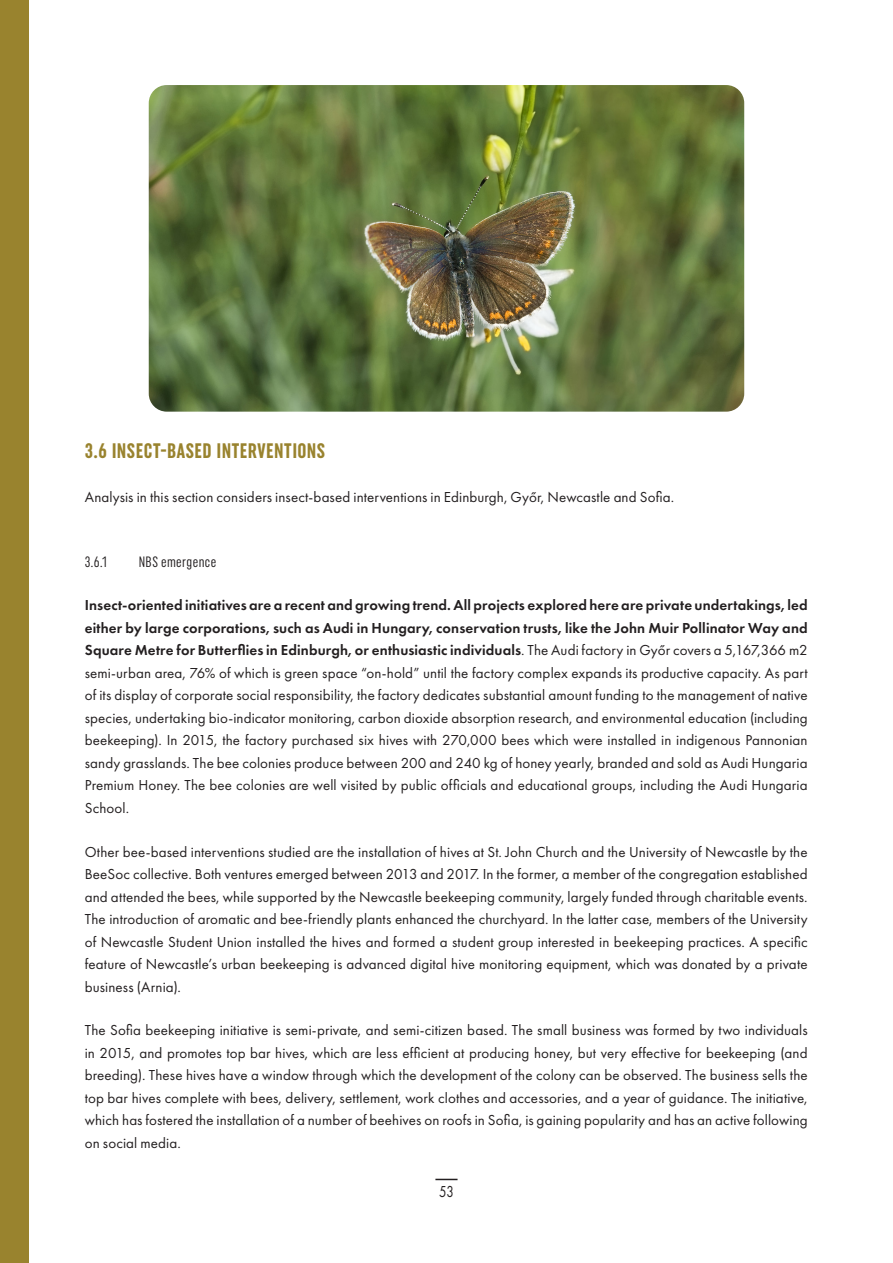
<style>
.page{position:relative;width:893px;height:1263px;background:#fff}
.page>*{position:absolute;margin:0;border:0;box-sizing:border-box;transform-origin:0 0}
.subtitle_-_H1{font:700 extra-condensed 21px "Uniform";letter-spacing:.025em;color:#99832e}
.t1{font:16.5px "Futura PT";color:#231f20;scale:.8 1}
.body{font:15px/22.5px "Futura PT";letter-spacing:.005em;color:#231f20;text-align:justify}
.subtitle_-_H3{font:extra-condensed 15px "Uniform";letter-spacing:.025em;color:#231f20}
.s1{font-weight:600}
</style>
<div class="page">
<div style="left:0;top:0;width:28px;height:1263px;background:#99832e"></div>
<svg style="left:435px;top:1179px;width:23px;height:1px"></svg>
<img style="left:149px;top:85px;width:595px;height:327px">
<p class="subtitle_-_H1" style="left:85px;top:438px;width:242px">3.6 INSECT-BASED INTERVENTIONS</p>
<p class="body" style="left:85px;top:485px;width:591px">Analysis in this section considers insect-based interventions in Edinburgh, Győr, Newcastle and Sofia.</p>
<p class="subtitle_-_H3" style="left:85px;top:553px;width:24px">3.6.1</p>
<p class="subtitle_-_H3" style="left:139px;top:553px;width:79px">NBS emergence</p>
<p class="body" style="left:85px;top:594px;width:724px"><span class="s1">Insect-oriented initiatives are a recent and growing trend. All projects explored here are private undertakings, led either by large corporations, such as Audi in Hungary, conservation trusts, like the John Muir Pollinator Way and Square Metre for Butterflies in Edinburgh, or enthusiastic individuals</span>. The Audi factory in Győr covers a 5,167,366 m2 semi-urban area, 76% of which is green space “on-hold” until the factory complex expands its productive capacity. As part of its display of corporate social responsibility, the factory dedicates substantial amount funding to the management of native species, undertaking bio-indicator monitoring, carbon dioxide absorption research, and environmental education (including beekeeping). In 2015, the factory purchased six hives with 270,000 bees which were installed in indigenous Pannonian sandy grasslands. The bee colonies produce between 200 and 240 kg of honey yearly, branded and sold as Audi Hungaria Premium Honey. The bee colonies are well visited by public officials and educational groups, including the Audi Hungaria School.</p>
<p class="body" style="left:85px;top:840px;width:724px">Other bee-based interventions studied are the installation of hives at St. John Church and the University of Newcastle by the BeeSoc collective. Both ventures emerged between 2013 and 2017. In the former, a member of the congregation established and attended the bees, while supported by the Newcastle beekeeping community, largely funded through charitable events.<br>The introduction of aromatic and bee-friendly plants enhanced the churchyard. In the latter case, members of the University of Newcastle Student Union installed the hives and formed a student group interested in beekeeping practices. A specific feature of Newcastle’s urban beekeeping is advanced digital hive monitoring equipment, which was donated by a private business (Arnia).</p>
<p class="body" style="left:85px;top:1019px;width:724px">The Sofia beekeeping initiative is semi-private, and semi-citizen based. The small business was formed by two individuals in 2015, and promotes top bar hives, which are less efficient at producing honey, but very effective for beekeeping (and breeding). These hives have a window through which the development of the colony can be observed. The business sells the top bar hives complete with bees, delivery, settlement, work clothes and accessories, and a year of guidance. The initiative, which has fostered the installation of a number of beehives on roofs in Sofia, is gaining popularity and has an active following on social media.</p>
<p class="t1" style="left:439px;top:1182px;width:20px">53</p>
</div>
